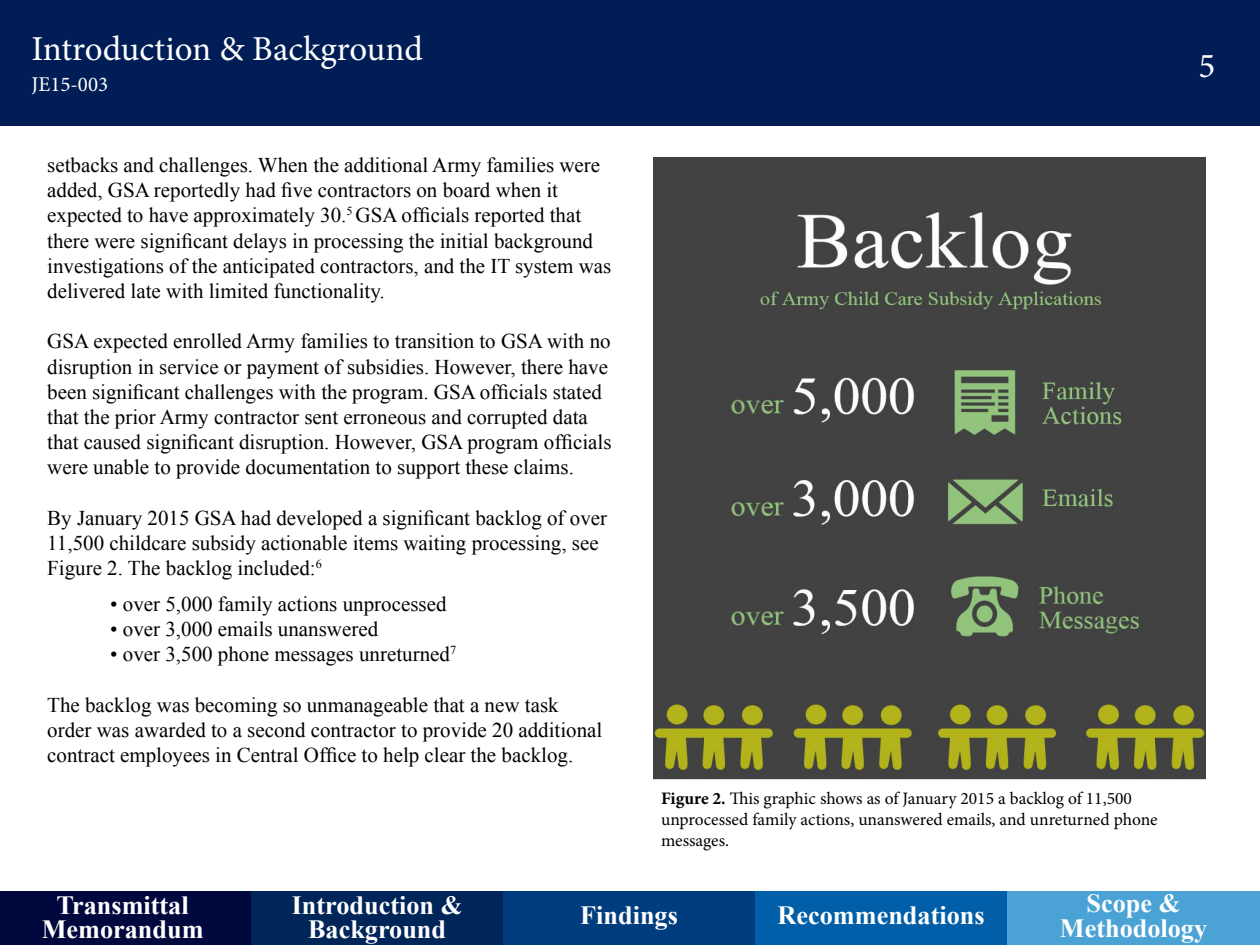
<style>
.page{position:relative;width:1260px;height:945px;background:#fff}
.page>*{position:absolute;margin:0;border:0;box-sizing:border-box;transform-origin:0 0}
.t1{font:35px "Minion Pro";color:#fff}
.t2{font:700 26.25px/24.5px "Times New Roman";color:#fff;text-align:center}
.t3{font:21px/25.2px "Times New Roman";color:#000}
.t4{font:21px "Minion Pro";color:#fff}
.t5{font:17.5px/21px "Minion Pro";color:#000}
.s1{font-weight:700}
</style>
<div class="page">
<div style="left:0;top:0;width:1260px;height:125px;background:#001e55"></div>
<img style="left:654px;top:157px;width:552px;height:623px">
<div style="left:0;top:892px;width:251px;height:53px;background:#00083d"></div>
<div style="left:755px;top:892px;width:252px;height:53px;background:#005fa8"></div>
<div style="left:503px;top:892px;width:252px;height:53px;background:#003d7f"></div>
<div style="left:251px;top:892px;width:252px;height:53px;background:#002558"></div>
<div style="left:1007px;top:892px;width:253px;height:53px;background:#4aa3d4"></div>
<h1 class="t1" style="left:32px;top:25px;width:393px">Introduction &amp; Background</h1>
<p class="t4" style="left:32px;top:70px;width:78px">JE15-003</p>
<p class="t3" style="left:47px;top:152px;width:566px">setbacks and challenges. When the additional Army families were added, GSA reportedly had five contractors on board when it expected to have approximately 30.<sup>5</sup> GSA officials reported that there were significant delays in processing the initial background investigations of the anticipated contractors, and the IT system was delivered late with limited functionality.</p>
<p class="t3" style="left:47px;top:329px;width:566px">GSA expected enrolled Army families to transition to GSA with no disruption in service or payment of subsidies. However, there have been significant challenges with the program. GSA officials stated that the prior Army contractor sent erroneous and corrupted data that caused significant disruption. However, GSA program officials were unable to provide documentation to support these claims.</p>
<p class="t3" style="left:47px;top:505px;width:561px">By January 2015 GSA had developed a significant backlog of over<br>11,500 childcare subsidy actionable items waiting processing, see<br>Figure 2. The backlog included:<sup>6</sup></p>
<p class="t3" style="left:110px;top:591px;width:338px">• over 5,000 family actions unprocessed</p>
<p class="t3" style="left:110px;top:616px;width:270px">• over 3,000 emails unanswered</p>
<p class="t3" style="left:110px;top:641px;width:347px">• over 3,500 phone messages unreturned<sup>7</sup></p>
<p class="t3" style="left:47px;top:692px;width:557px">The backlog was becoming so unmanageable that a new task order was awarded to a second contractor to provide 20 additional contract employees in Central Office to help clear the backlog.</p>
<h1 class="t1" style="left:1199px;top:42px;width:18px">5</h1>
<p class="t5" style="left:661px;top:788px;width:498px"><span class="s1">Figure 2.</span> This graphic shows as of January 2015 a backlog of 11,500 unprocessed family actions, unanswered emails, and unreturned phone messages.</p>
<p class="t2" style="left:42px;top:892px;width:163px">Transmittal<br>Memorandum</p>
<p class="t2" style="left:292px;top:892px;width:172px">Introduction &amp;<br>Background</p>
<p class="t2" style="left:580px;top:902px;width:99px">Findings</p>
<p class="t2" style="left:778px;top:902px;width:209px">Recommendations</p>
<p class="t2" style="left:1060px;top:890px;width:149px">Scope &amp;<br>Methodology</p>
</div>
